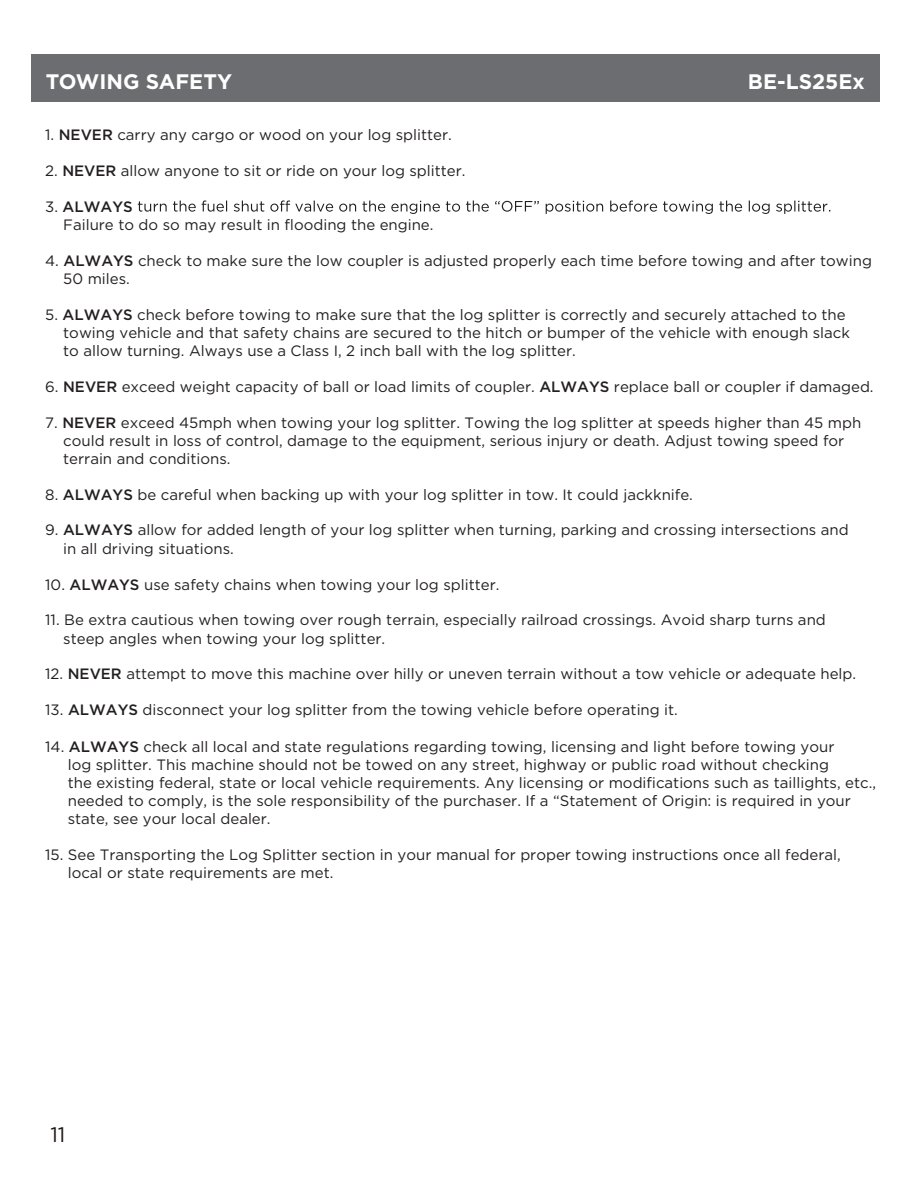
<style>
.page{position:relative;width:918px;height:1188px;background:#fff}
.page>*{position:absolute;margin:0;border:0;box-sizing:border-box;transform-origin:0 0}
.t1{font:700 21px "Gotham";color:#fff}
.t2{font:21px "Gotham";color:#211814}
.t3{font:15px/18px "Gotham";color:#231f20}
.s1{font-weight:500}
</style>
<div class="page">
<div style="left:31px;top:54px;width:849px;height:48px;background:#6c6d70"></div>
<svg style="left:138px;top:200px;width:692px;height:14px"></svg>
<h1 class="t1" style="left:46px;top:67px;width:188px">TOWING SAFETY</h1>
<h1 class="t1" style="left:748px;top:67px;width:118px">BE-LS25Ex</h1>
<p class="t3" style="left:45px;top:125px;width:408px">1. <span class="s1">NEVER</span> carry any cargo or wood on your log splitter.</p>
<p class="t3" style="left:45px;top:161px;width:422px">2. <span class="s1">NEVER</span> allow anyone to sit or ride on your log splitter.</p>
<p class="t3" style="left:63px;top:197px;width:372px;text-indent:-18px">3. <span class="s1">ALWAYS<br></span>Failure to do so may result in flooding the engine.</p>
<p class="t3" style="left:63px;top:251px;width:810px;text-indent:-18px">4. <span class="s1">ALWAYS</span> check to make sure the low coupler is adjusted properly each time before towing and after towing<br>50 miles.</p>
<p class="t3" style="left:63px;top:305px;width:788px;text-indent:-18px">5. <span class="s1">ALWAYS</span> check before towing to make sure that the log splitter is correctly and securely attached to the towing vehicle and that safety chains are secured to the hitch or bumper of the vehicle with enough slack to allow turning. Always use a Class I, 2 inch ball with the log splitter.</p>
<p class="t3" style="left:45px;top:377px;width:830px">6. <span class="s1">NEVER</span> exceed weight capacity of ball or load limits of coupler. <span class="s1">ALWAYS</span> replace ball or coupler if damaged.</p>
<p class="t3" style="left:63px;top:413px;width:800px;text-indent:-18px">7. <span class="s1">NEVER</span> exceed 45mph when towing your log splitter. Towing the log splitter at speeds higher than 45 mph could result in loss of control, damage to the equipment, serious injury or death. Adjust towing speed for terrain and conditions.</p>
<p class="t3" style="left:45px;top:485px;width:649px">8. <span class="s1">ALWAYS</span> be careful when backing up with your log splitter in tow. It could jackknife.</p>
<p class="t3" style="left:63px;top:521px;width:787px;text-indent:-18px">9. <span class="s1">ALWAYS</span> allow for added length of your log splitter when turning, parking and crossing intersections and in all driving situations.</p>
<p class="t3" style="left:45px;top:575px;width:456px">10. <span class="s1">ALWAYS</span> use safety chains when towing your log splitter.</p>
<p class="t3" style="left:63px;top:611px;width:764px;text-indent:-18px">11. Be extra cautious when towing over rough terrain, especially railroad crossings. Avoid sharp turns and steep angles when towing your log splitter.</p>
<p class="t3" style="left:45px;top:665px;width:812px">12. <span class="s1">NEVER</span> attempt to move this machine over hilly or uneven terrain without a tow vehicle or adequate help.</p>
<p class="t3" style="left:45px;top:701px;width:634px">13. <span class="s1">ALWAYS</span> disconnect your log splitter from the towing vehicle before operating it.</p>
<p class="t3" style="left:68px;top:737px;width:810px;text-indent:-22px">14. <span class="s1">ALWAYS</span> check all local and state regulations regarding towing, licensing and light before towing your<br>log splitter. This machine should not be towed on any street, highway or public road without checking<br>the existing federal, state or local vehicle requirements. Any licensing or modifications such as taillights, etc., needed to comply, is the sole responsibility of the purchaser. If a “Statement of Origin: is required in your state, see your local dealer.</p>
<p class="t3" style="left:68px;top:845px;width:775px;text-indent:-22px">15. See Transporting the Log Splitter section in your manual for proper towing instructions once all federal, local or state requirements are met.</p>
<h1 class="t2" style="left:50px;top:1121px;width:17px">11</h1>
</div>
